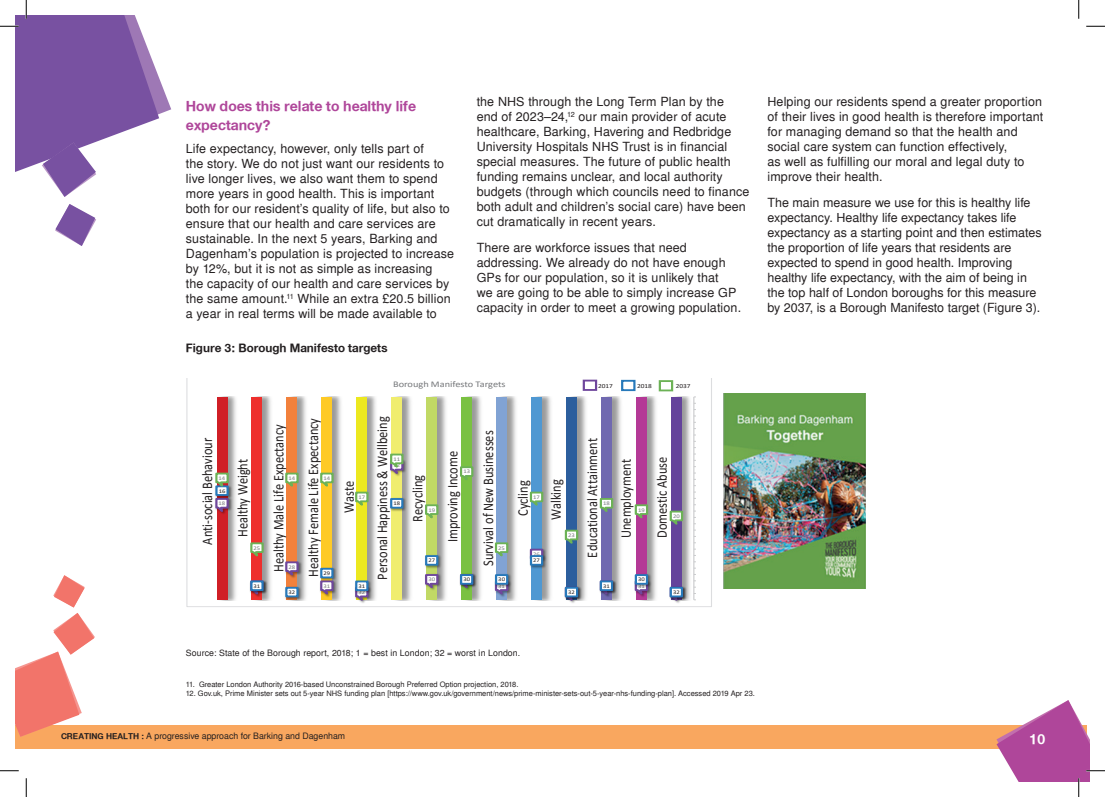
<style>
.page{position:relative;width:1105px;height:797px;background:#fff}
.page>*{position:absolute;margin:0;border:0;box-sizing:border-box;transform-origin:0 0}
.t1{font:15px/18.8px "Nimbus Sans Novus T Bold";color:#af469a}
.t2{font:15px "Nimbus Sans Novus T Bold";color:#fff}
.t3{font:14.75px "Calibri";color:#231f20;scale:.84 1}
.t4{font:12.5px/15px "Nimbus San L";letter-spacing:.01em;color:#231f20}
.t5{font:12.5px "Nimbus Sans Novus T Bold";color:#231f20}
.t6{font:8.75px "Nimbus San L";letter-spacing:.005em;color:#231f20}
.t7{font:8.75px "Calibri";color:#76787b;scale:1.19 1}
.t8{font:7.5px "Nimbus San L";color:#231f20}
.t9{font:6.12px "Calibri";color:#231f20;scale:1.19 1}
.t10{font:5.62px "Calibri";color:#76787b;scale:1.19 1}
.t11{font:5.62px "Calibri";color:#231f20;scale:1.19 1}
.t12{font:5.5px "Calibri";color:#231f20;scale:1.19 1}
.t13{font:5.5px "Calibri";color:#76787b;scale:1.19 1}
.s1{font-family:"Nimbus Sans Novus T Bold"}
</style>
<div class="page">
<div style="left:16px;top:725px;width:1071px;height:23px;background:#f9a75f"></div>
<svg style="left:16px;top:613px;width:79px;height:123px"></svg>
<svg style="left:53px;top:575px;width:32px;height:32px"></svg>
<svg style="left:187px;top:378px;width:525px;height:229px"></svg>
<div style="left:659px;top:380px;width:14px;height:11px;border:2px solid #6cb256"></div>
<div style="left:583px;top:379px;width:14px;height:12px;border:2px solid #6f479c"></div>
<div style="left:621px;top:380px;width:14px;height:11px;border:2px solid #2779ba"></div>
<img style="left:724px;top:393px;width:141px;height:195px">
<svg style="left:1086px;top:25px;width:19px;height:2px"></svg>
<svg style="left:0;top:770px;width:19px;height:1px"></svg>
<svg style="left:0;top:0;width:171px;height:246px"></svg>
<svg style="left:25px;top:778px;width:2px;height:19px"></svg>
<svg style="left:1078px;top:0;width:1px;height:19px"></svg>
<svg style="left:996px;top:700px;width:109px;height:97px"></svg>
<p class="t1" style="left:186px;top:96px;width:232px">How does this relate to healthy life expectancy?</p>
<p class="t4" style="left:186px;top:141px;width:270px">Life expectancy, however, only tells part of<br>the story. We do not just want our residents to live longer lives, we also want them to spend more years in good health. This is important both for our resident’s quality of life, but also to ensure that our health and care services are sustainable. In the next 5 years, Barking and Dagenham’s population is projected to increase by 12%, but it is not as simple as increasing<br>the capacity of our health and care services by the same amount.<sup>11</sup> While an extra £20.5 billion a year in real terms will be made available to</p>
<p class="t5" style="left:186px;top:341px;width:203px">Figure 3: Borough Manifesto targets</p>
<p class="t4" style="left:477px;top:94px;width:274px">the NHS through the Long Term Plan by the<br>end of 2023–24,<sup>12</sup> our main provider of acute healthcare, Barking, Havering and Redbridge University Hospitals NHS Trust is in financial special measures. The future of public health funding remains unclear, and local authority budgets (through which councils need to finance both adult and children’s social care) have been cut dramatically in recent years.</p>
<p class="t4" style="left:477px;top:240px;width:266px">There are workforce issues that need addressing. We already do not have enough GPs for our population, so it is unlikely that<br>we are going to be able to simply increase GP capacity in order to meet a growing population.</p>
<p class="t7" style="left:393px;top:378px;width:96px">Borough Manifesto Targets</p>
<p class="t9" style="left:598px;top:381px;width:14px">2017</p>
<p class="t9" style="left:637px;top:381px;width:14px">2018</p>
<p class="t9" style="left:676px;top:381px;width:14px">2037</p>
<p class="t3" style="left:197px;top:544px;width:128px;rotate:-90deg">Anti-social Behaviour</p>
<p class="t10" style="left:219px;top:474px;width:7px">14</p>
<p class="t11" style="left:219px;top:487px;width:7px">16</p>
<p class="t10" style="left:219px;top:499px;width:7px">18</p>
<p class="t3" style="left:232px;top:537px;width:95px;rotate:-90deg">Healthy Weight</p>
<p class="t13" style="left:254px;top:544px;width:7px">25</p>
<p class="t3" style="left:268px;top:572px;width:177px;rotate:-90deg">Healthy Male Life Expectancy</p>
<p class="t3" style="left:303px;top:576px;width:190px;rotate:-90deg">Healthy Female Life Expectancy</p>
<p class="t10" style="left:289px;top:474px;width:7px">14</p>
<p class="t10" style="left:323px;top:474px;width:7px">14</p>
<p class="t10" style="left:289px;top:563px;width:7px">28</p>
<p class="t11" style="left:324px;top:569px;width:7px">29</p>
<p class="t3" style="left:339px;top:513px;width:40px;rotate:-90deg">Waste</p>
<p class="t10" style="left:358px;top:493px;width:7px">17</p>
<p class="t3" style="left:372px;top:579px;width:196px;rotate:-90deg">Personal Happiness &amp; Wellbeing</p>
<p class="t10" style="left:393px;top:455px;width:7px">11</p>
<p class="t10" style="left:393px;top:461px;width:7px">12</p>
<p class="t11" style="left:393px;top:499px;width:7px">18</p>
<p class="t3" style="left:407px;top:522px;width:58px;rotate:-90deg">Recycling</p>
<p class="t10" style="left:428px;top:506px;width:7px">19</p>
<p class="t12" style="left:428px;top:556px;width:7px">27</p>
<p class="t13" style="left:428px;top:575px;width:7px">30</p>
<p class="t3" style="left:442px;top:542px;width:110px;rotate:-90deg">Improving Income</p>
<p class="t10" style="left:463px;top:467px;width:7px">13</p>
<p class="t3" style="left:478px;top:566px;width:163px;rotate:-90deg">Survival of New Businesses</p>
<p class="t13" style="left:498px;top:544px;width:7px">25</p>
<p class="t11" style="left:463px;top:575px;width:7px">30</p>
<p class="t11" style="left:498px;top:575px;width:7px">30</p>
<p class="t3" style="left:512px;top:516px;width:44px;rotate:-90deg">Cycling</p>
<p class="t10" style="left:533px;top:493px;width:7px">17</p>
<p class="t10" style="left:533px;top:550px;width:7px">26</p>
<p class="t12" style="left:533px;top:556px;width:7px">27</p>
<p class="t3" style="left:545px;top:520px;width:50px;rotate:-90deg">Walking</p>
<p class="t10" style="left:568px;top:531px;width:7px">23</p>
<p class="t3" style="left:582px;top:557px;width:144px;rotate:-90deg">Educational Attainment</p>
<p class="t10" style="left:603px;top:499px;width:7px">18</p>
<p class="t3" style="left:615px;top:538px;width:95px;rotate:-90deg">Unemployment</p>
<p class="t3" style="left:652px;top:538px;width:98px;rotate:-90deg">Domestic Abuse</p>
<p class="t10" style="left:638px;top:506px;width:7px">19</p>
<p class="t13" style="left:673px;top:512px;width:7px">20</p>
<p class="t11" style="left:638px;top:575px;width:7px">30</p>
<p class="t11" style="left:254px;top:582px;width:7px">31</p>
<p class="t10" style="left:323px;top:582px;width:7px">31</p>
<p class="t11" style="left:358px;top:582px;width:7px">31</p>
<p class="t10" style="left:498px;top:582px;width:7px">31</p>
<p class="t11" style="left:603px;top:582px;width:7px">31</p>
<p class="t10" style="left:638px;top:582px;width:7px">31</p>
<p class="t12" style="left:289px;top:588px;width:7px">32</p>
<p class="t10" style="left:358px;top:588px;width:7px">32</p>
<p class="t12" style="left:568px;top:588px;width:7px">32</p>
<p class="t12" style="left:673px;top:588px;width:7px">32</p>
<p class="t4" style="left:767px;top:94px;width:277px">Helping our residents spend a greater proportion of their lives in good health is therefore important for managing demand so that the health and social care system can function effectively,<br>as well as fulfilling our moral and legal duty to improve their health.</p>
<p class="t4" style="left:767px;top:195px;width:276px">The main measure we use for this is healthy life expectancy. Healthy life expectancy takes life expectancy as a starting point and then estimates the proportion of life years that residents are expected to spend in good health. Improving healthy life expectancy, with the aim of being in the top half of London boroughs for this measure by 2037, is a Borough Manifesto target (Figure 3).</p>
<p class="t6" style="left:186px;top:647px;width:336px">Source: State of the Borough report, 2018; 1 = best in London; 32 = worst in London.</p>
<p class="t8" style="left:186px;top:679px;width:334px">11. Greater London Authority 2016-based Unconstrained Borough Preferred Option projection, 2018.</p>
<p class="t8" style="left:186px;top:688px;width:570px">12. Gov.uk, Prime Minister sets out 5-year NHS funding plan [https://www.gov.uk/government/news/prime-minister-sets-out-5-year-nhs-funding-plan]. Accessed 2019 Apr 23.</p>
<p class="t6" style="left:61px;top:731px;width:286px"><span class="s1">CREATING HEALTH :</span> A progressive approach for Barking and Dagenham</p>
<p class="t2" style="left:1029px;top:730px;width:18px">10</p>
</div>
